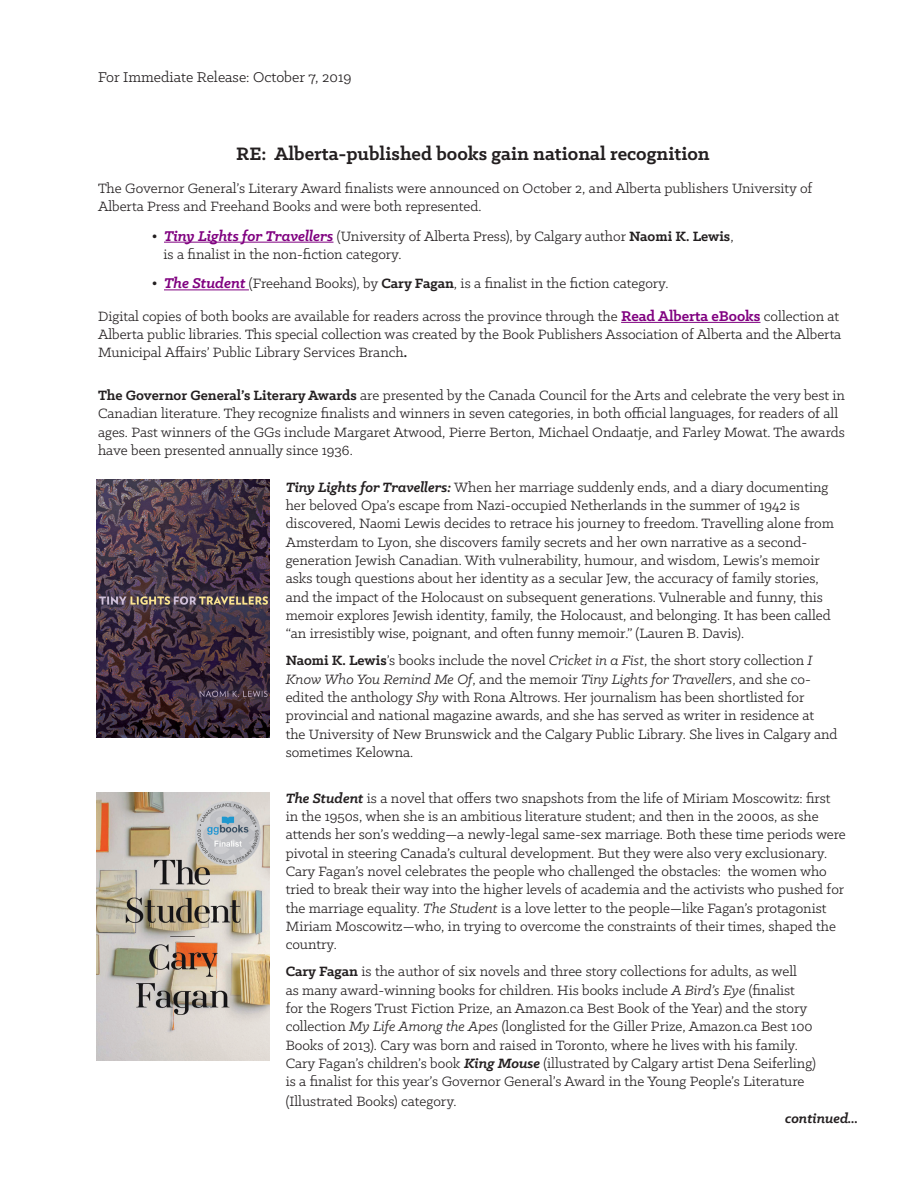
<style>
.page{position:relative;width:918px;height:1188px;background:#fff}
.page>*{position:absolute;margin:0;border:0;box-sizing:border-box;transform-origin:0 0}
.t1{font:700 20.4px "Klinic Slab";color:#231f20}
.t2{font:16.05px "Klinic Slab";color:#231f20}
.t3{font:15.3px/18.3px "Klinic Slab";color:#231f20}
.t4{font:italic 700 15px "Klinic Slab";color:#231f20}
.s1{font-weight:700;font-style:italic}
.s2{font-weight:700;font-style:italic;font-size:16.05px;color:#800080}
.s3{font-weight:700}
.s4{font-weight:700;font-size:16.05px;color:#800080}
.s5{font-style:italic}
</style>
<div class="page">
<hr style="left:164px;top:242px;width:169px;height:1px;background:#800080">
<hr style="left:164px;top:289px;width:85px;height:1px;background:#800080">
<hr style="left:621px;top:322px;width:140px;height:1px;background:#800080">
<img style="left:97px;top:479px;width:172px;height:259px">
<img style="left:97px;top:792px;width:172px;height:268px">
<p class="t2" style="left:98px;top:67px;width:255px">For Immediate Release: October 7, 2019</p>
<h1 class="t1" style="left:236px;top:140px;width:475px">RE: Alberta-published books gain national recognition</h1>
<p class="t3" style="left:98px;top:179px;width:716px">The Governor General’s Literary Award finalists were announced on October 2, and Alberta publishers University of<br>Alberta Press and Freehand Books and were both represented.</p>
<p class="t3" style="left:164px;top:226px;width:572px;text-indent:-12px"><span class="s1">•</span> <span class="s2">Tiny Lights for Travellers</span> (University of Alberta Press), by Calgary author <span class="s3">Naomi K. Lewis</span>, is a finalist in the non-fiction category.</p>
<p class="t3" style="left:98px;top:267px;width:743px;line-height:32.5px;text-indent:54px"><span class="s1">•</span> <span class="s2">The Student</span> (Freehand Books), by <span class="s3">Cary Fagan</span>, is a finalist in the fiction category.<br>Digital copies of both books are available for readers across the province through the <span class="s4">Read Alberta eBooks</span> collection at</p>
<p class="t3" style="left:98px;top:325px;width:745px">Alberta public libraries. This special collection was created by the Book Publishers Association of Alberta and the Alberta<br>Municipal Affairs’ Public Library Services Branch<span class="s3">.</span></p>
<p class="t3" style="left:98px;top:386px;width:748px"><span class="s3">The Governor General’s Literary Awards</span> are presented by the Canada Council for the Arts and celebrate the very best in Canadian literature. They recognize finalists and winners in seven categories, in both official languages, for readers of all ages. Past winners of the GGs include Margaret Atwood, Pierre Berton, Michael Ondaatje, and Farley Mowat. The awards have been presented annually since 1936.</p>
<p class="t3" style="left:286px;top:477px;width:550px"><span class="s1">Tiny Lights for Travellers:</span> When her marriage suddenly ends, and a diary documenting her beloved Opa’s escape from Nazi-occupied Netherlands in the summer of 1942 is discovered, Naomi Lewis decides to retrace his journey to freedom. Travelling alone from Amsterdam to Lyon, she discovers family secrets and her own narrative as a second&shy;generation Jewish Canadian. With vulnerability, humour, and wisdom, Lewis’s memoir asks tough questions about her identity as a secular Jew, the accuracy of family stories, and the impact of the Holocaust on subsequent generations. Vulnerable and funny, this memoir explores Jewish identity, family, the Holocaust, and belonging. It has been called “an irresistibly wise, poignant, and often funny memoir.” (Lauren B. Davis).</p>
<p class="t3" style="left:286px;top:651px;width:553px"><span class="s3">Naomi K. Lewis</span>’s books include the novel <span class="s5">Cricket in a Fist</span>, the short story collection <span class="s5">I Know Who You Remind Me Of</span>, and the memoir <span class="s5">Tiny Lights for Travellers</span>, and she co&shy;edited the anthology <span class="s5">Shy</span> with Rona Altrows. Her journalism has been shortlisted for provincial and national magazine awards, and she has served as writer in residence at the University of New Brunswick and the Calgary Public Library. She lives in Calgary and sometimes Kelowna.</p>
<p class="t3" style="left:286px;top:788px;width:562px"><span class="s1">The Student</span> is a novel that offers two snapshots from the life of Miriam Moscowitz: first in the 1950s, when she is an ambitious literature student; and then in the 2000s, as she attends her son’s wedding—a newly-legal same-sex marriage. Both these time periods were pivotal in steering Canada’s cultural development. But they were also very exclusionary.<br>Cary Fagan’s novel celebrates the people who challenged the obstacles: the women who tried to break their way into the higher levels of academia and the activists who pushed for the marriage equality. <span class="s5">The Student</span> is a love letter to the people—like Fagan’s protagonist Miriam Moscowitz—who, in trying to overcome the constraints of their times, shaped the country.</p>
<p class="t3" style="left:286px;top:962px;width:532px"><span class="s3">Cary Fagan</span> is the author of six novels and three story collections for adults, as well<br>as many award-winning books for children. His books include <span class="s5">A Bird’s Eye</span> (finalist for the Rogers Trust Fiction Prize, an Amazon.ca Best Book of the Year) and the story collection <span class="s5">My Life Among the Apes</span> (longlisted for the Giller Prize, Amazon.ca Best 100<br>Books of 2013). Cary was born and raised in Toronto, where he lives with his family.<br>Cary Fagan’s children’s book <span class="s1">King Mouse</span> (illustrated by Calgary artist Dena Seiferling) is a finalist for this year’s Governor General’s Award in the Young People’s Literature (Illustrated Books) category.</p>
<p class="t4" style="left:785px;top:1108px;width:74px">continued...</p>
</div>
